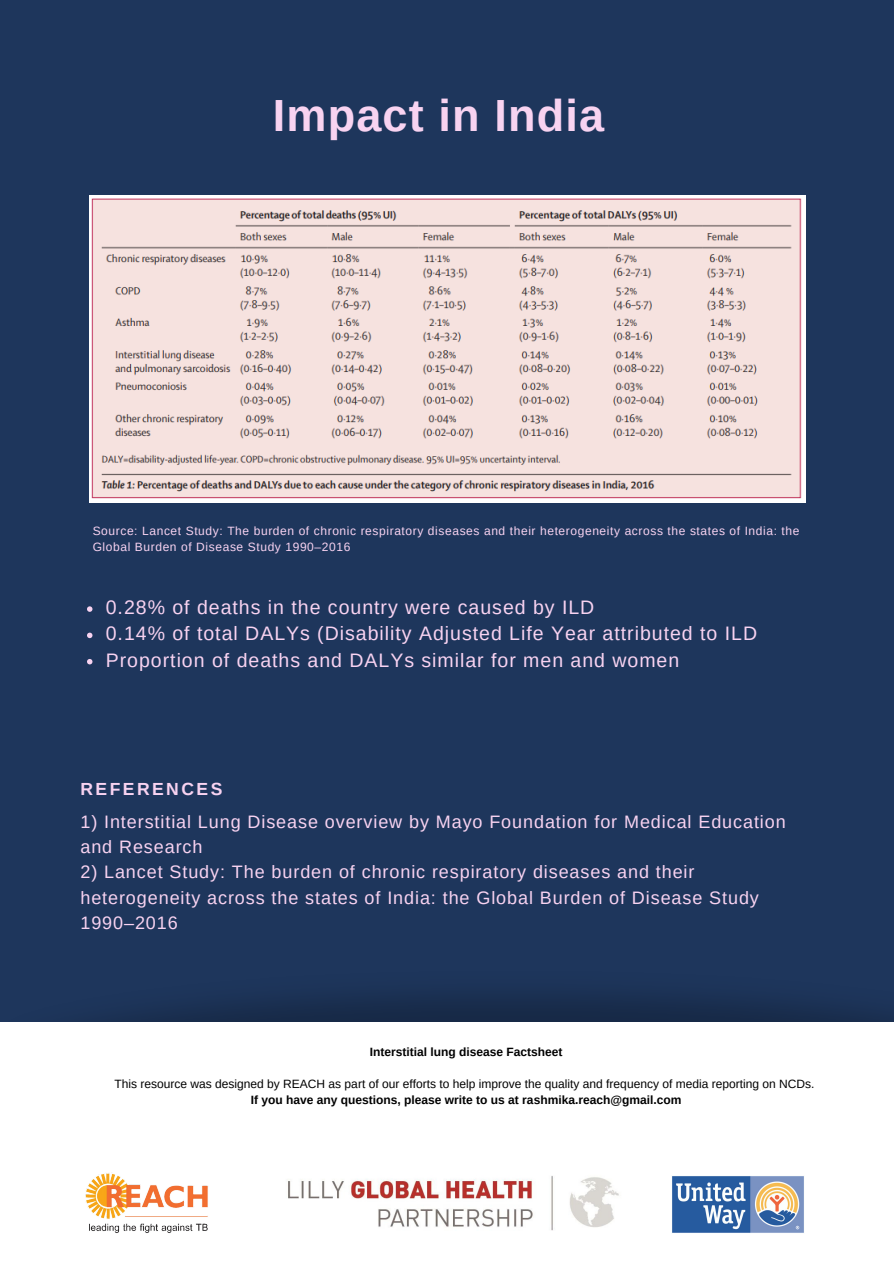
<style>
.page{position:relative;width:894px;height:1264px;background:#fff}
.page>*{position:absolute;margin:0;border:0;box-sizing:border-box;transform-origin:0 0}
.t1{font:700 45px "Arimo";letter-spacing:.025em;color:#f8d3f1}
.t2{font:19.5px/26.2px "Arimo";letter-spacing:.05em;color:#f8d3f1}
.t3{font:18px/25.2px "Arimo";letter-spacing:.05em;color:#f8d3f1}
.t4{font:700 17.55px "Arimo";letter-spacing:.14em;color:#f8d3f1}
.t5{font:12px/16.5px "Arimo";letter-spacing:.05em;color:#f8d3f1}
.t6{font:12px "Arimo";color:#000}
.t7{font:700 12px "Arimo";color:#000}
</style>
<div class="page">
<div style="left:0;top:0;width:893px;height:1263px;background:#1e365c"></div>
<img style="left:89px;top:196px;width:715px;height:306px">
<svg style="left:87px;top:606px;width:5px;height:6px"></svg>
<svg style="left:87px;top:632px;width:5px;height:6px"></svg>
<svg style="left:87px;top:659px;width:5px;height:5px"></svg>
<div style="left:0;top:1022px;width:893px;height:241px;background:#fff"></div>
<img style="left:85px;top:1173px;width:123px;height:60px">
<img style="left:288px;top:1176px;width:331px;height:55px">
<img style="left:672px;top:1176px;width:132px;height:57px">
<h1 class="t1" style="left:273px;top:90px;width:332px">Impact in India</h1>
<p class="t5" style="left:93px;top:522px;width:708px">Source: Lancet Study: The burden of chronic respiratory diseases and their heterogeneity across the states of India: the<br>Global Burden of Disease Study 1990–2016</p>
<p class="t2" style="left:106px;top:594px;width:652px">0.28% of deaths in the country were caused by ILD<br>0.14% of total DALYs (Disability Adjusted Life Year attributed to ILD<br>Proportion of deaths and DALYs similar for men and women</p>
<p class="t4" style="left:80px;top:779px;width:143px">REFERENCES</p>
<p class="t3" style="left:80px;top:809px;width:706px">1) Interstitial Lung Disease overview by Mayo Foundation for Medical Education and Research</p>
<p class="t3" style="left:80px;top:859px;width:679px">2) Lancet Study: The burden of chronic respiratory diseases and their heterogeneity across the states of India: the Global Burden of Disease Study<br>1990–2016</p>
<p class="t7" style="left:369px;top:1045px;width:194px">Interstitial lung disease Factsheet</p>
<p class="t6" style="left:114px;top:1077px;width:701px">This resource was designed by REACH as part of our efforts to help improve the quality and frequency of media reporting on NCDs.</p>
<p class="t7" style="left:251px;top:1092px;width:432px">If you have any questions, please write to us at rashmika.reach@gmail.com</p>
</div>
